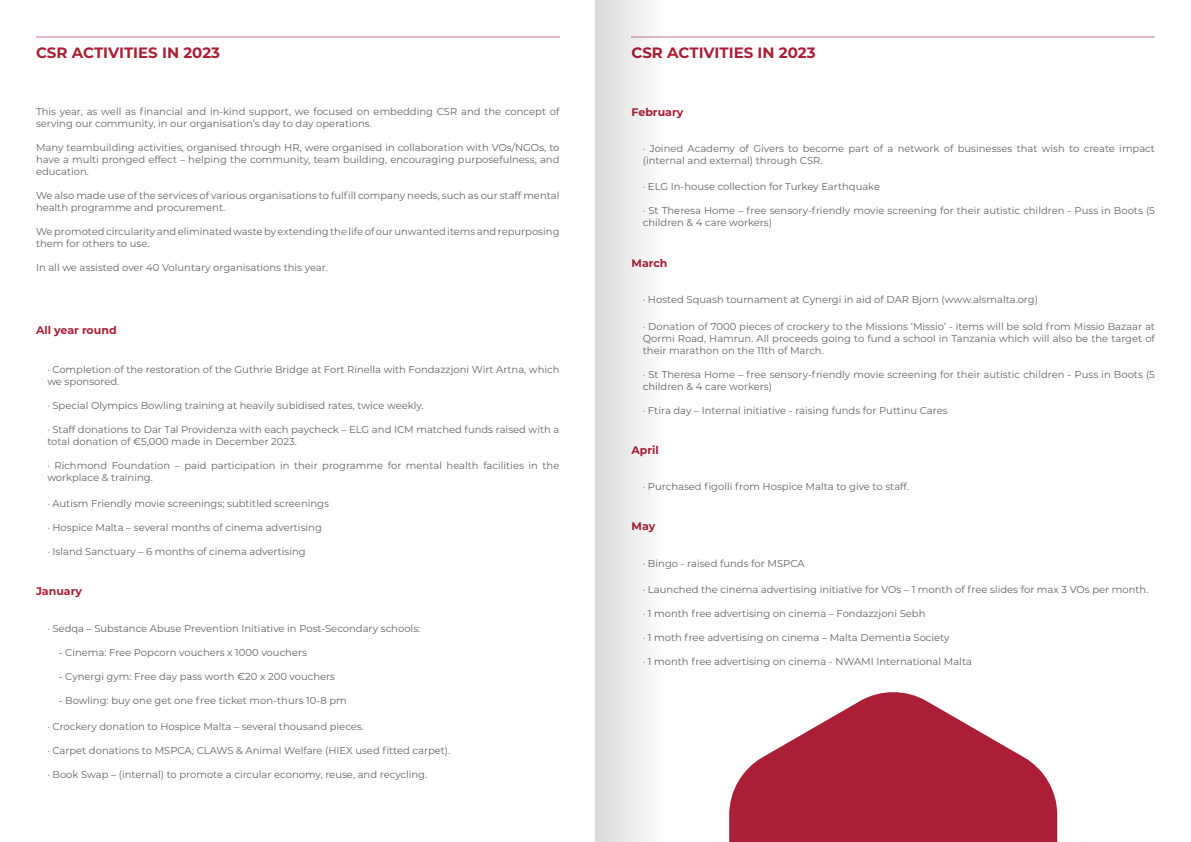
<style>
.page{position:relative;width:1191px;height:842px;background:#fff}
.page>*{position:absolute;margin:0;border:0;box-sizing:border-box;transform-origin:0 0}
.t1{font:700 15px "Montserrat";color:#aa1e36}
.t2{font:700 11px "Montserrat";color:#aa1e36}
.t3{font:10px/12px "Montserrat";color:#636466}
</style>
<div class="page">
<hr style="left:36px;top:36px;width:523px;height:1px;background:#aa1e36">
<hr style="left:631px;top:36px;width:524px;height:1px;background:#aa1e36">
<svg style="left:729px;top:692px;width:328px;height:150px;fill:#aa1e36"></svg>
<div style="left:595px;top:0;width:78px;height:842px;background:linear-gradient(to right,#d9d9d9,#fff)"></div>
<h1 class="t1" style="left:36px;top:42px;width:185px">CSR ACTIVITIES IN 2023</h1>
<p class="t3" style="left:36px;top:105px;width:525px">This year, as well as financial and in-kind support, we focused on embedding CSR and the concept of serving our community, in our organisation’s day to day operations.</p>
<p class="t3" style="left:36px;top:141px;width:525px;text-align:justify">Many teambuilding activities, organised through HR, were organised in collaboration with VOs/NGOs, to have a multi pronged effect – helping the community, team building, encouraging purposefulness, and education.</p>
<p class="t3" style="left:36px;top:189px;width:525px">We also made use of the services of various organisations to fulfill company needs, such as our staff mental health programme and procurement.</p>
<p class="t3" style="left:36px;top:225px;width:525px">We promoted circularity and eliminated waste by extending the life of our unwanted items and repurposing them for others to use.</p>
<p class="t3" style="left:36px;top:261px;width:293px">In all we assisted over 40 Voluntary organisations this year.</p>
<p class="t2" style="left:36px;top:322px;width:82px">All year round</p>
<p class="t3" style="left:47px;top:363px;width:513px">· Completion of the restoration of the Guthrie Bridge at Fort Rinella with Fondazzjoni Wirt Artna, which we sponsored.</p>
<p class="t3" style="left:47px;top:399px;width:378px">· Special Olympics Bowling training at heavily subidised rates, twice weekly.</p>
<p class="t3" style="left:47px;top:423px;width:513px">· Staff donations to Dar Tal Providenza with each paycheck – ELG and ICM matched funds raised with a total donation of €5,000 made in December 2023.</p>
<p class="t3" style="left:47px;top:459px;width:513px">· Richmond Foundation – paid participation in their programme for mental health facilities in the workplace &amp; training.</p>
<p class="t3" style="left:47px;top:497px;width:283px">· Autism Friendly movie screenings; subtitled screenings</p>
<p class="t3" style="left:47px;top:521px;width:276px">· Hospice Malta – several months of cinema advertising</p>
<p class="t3" style="left:47px;top:545px;width:260px">· Island Sanctuary – 6 months of cinema advertising</p>
<p class="t2" style="left:36px;top:583px;width:48px">January</p>
<p class="t3" style="left:47px;top:622px;width:374px">· Sedqa – Substance Abuse Prevention Initiative in Post-Secondary schools:</p>
<p class="t3" style="left:59px;top:646px;width:250px">- Cinema: Free Popcorn vouchers x 1000 vouchers</p>
<p class="t3" style="left:59px;top:670px;width:278px">- Cynergi gym: Free day pass worth €20 x 200 vouchers</p>
<p class="t3" style="left:59px;top:694px;width:289px">- Bowling: buy one get one free ticket mon-thurs 10-8 pm</p>
<p class="t3" style="left:47px;top:720px;width:318px">· Crockery donation to Hospice Malta – several thousand pieces.</p>
<p class="t3" style="left:47px;top:744px;width:404px">· Carpet donations to MSPCA; CLAWS &amp; Animal Welfare (HIEX used fitted carpet).</p>
<p class="t3" style="left:47px;top:768px;width:381px">· Book Swap – (internal) to promote a circular economy, reuse, and recycling.</p>
<h1 class="t1" style="left:631px;top:42px;width:185px">CSR ACTIVITIES IN 2023</h1>
<p class="t2" style="left:631px;top:104px;width:53px">February</p>
<p class="t3" style="left:643px;top:142px;width:514px">· Joined Academy of Givers to become part of a network of businesses that wish to create impact (internal and external) through CSR.</p>
<p class="t3" style="left:643px;top:181px;width:239px">· ELG In-house collection for Turkey Earthquake</p>
<p class="t3" style="left:643px;top:205px;width:513px">· St Theresa Home – free sensory-friendly movie screening for their autistic children - Puss in Boots (5 children &amp; 4 care workers)</p>
<p class="t2" style="left:631px;top:255px;width:37px">March</p>
<p class="t3" style="left:643px;top:293px;width:397px">· Hosted Squash tournament at Cynergi in aid of DAR Bjorn (www.alsmalta.org)</p>
<p class="t3" style="left:643px;top:320px;width:513px;text-align:justify">· Donation of 7000 pieces of crockery to the Missions ‘Missio’ - items will be sold from Missio Bazaar at Qormi Road, Hamrun. All proceeds going to fund a school in Tanzania which will also be the target of their marathon on the 11th of March.</p>
<p class="t3" style="left:643px;top:368px;width:513px">· St Theresa Home – free sensory-friendly movie screening for their autistic children - Puss in Boots (5 children &amp; 4 care workers)</p>
<p class="t3" style="left:643px;top:404px;width:306px">· Ftira day – Internal initiative - raising funds for Puttinu Cares</p>
<p class="t2" style="left:631px;top:442px;width:29px">April</p>
<p class="t3" style="left:643px;top:480px;width:268px">· Purchased figolli from Hospice Malta to give to staff.</p>
<p class="t2" style="left:631px;top:518px;width:25px">May</p>
<p class="t3" style="left:643px;top:557px;width:163px">· Bingo - raised funds for MSPCA</p>
<p class="t3" style="left:643px;top:583px;width:507px">· Launched the cinema advertising initiative for VOs – 1 month of free slides for max 3 VOs per month.</p>
<p class="t3" style="left:643px;top:607px;width:284px">· 1 month free advertising on cinema – Fondazzjoni Sebh</p>
<p class="t3" style="left:643px;top:631px;width:308px">· 1 moth free advertising on cinema – Malta Dementia Society</p>
<p class="t3" style="left:643px;top:655px;width:330px">· 1 month free advertising on cinema - NWAMI International Malta</p>
</div>
